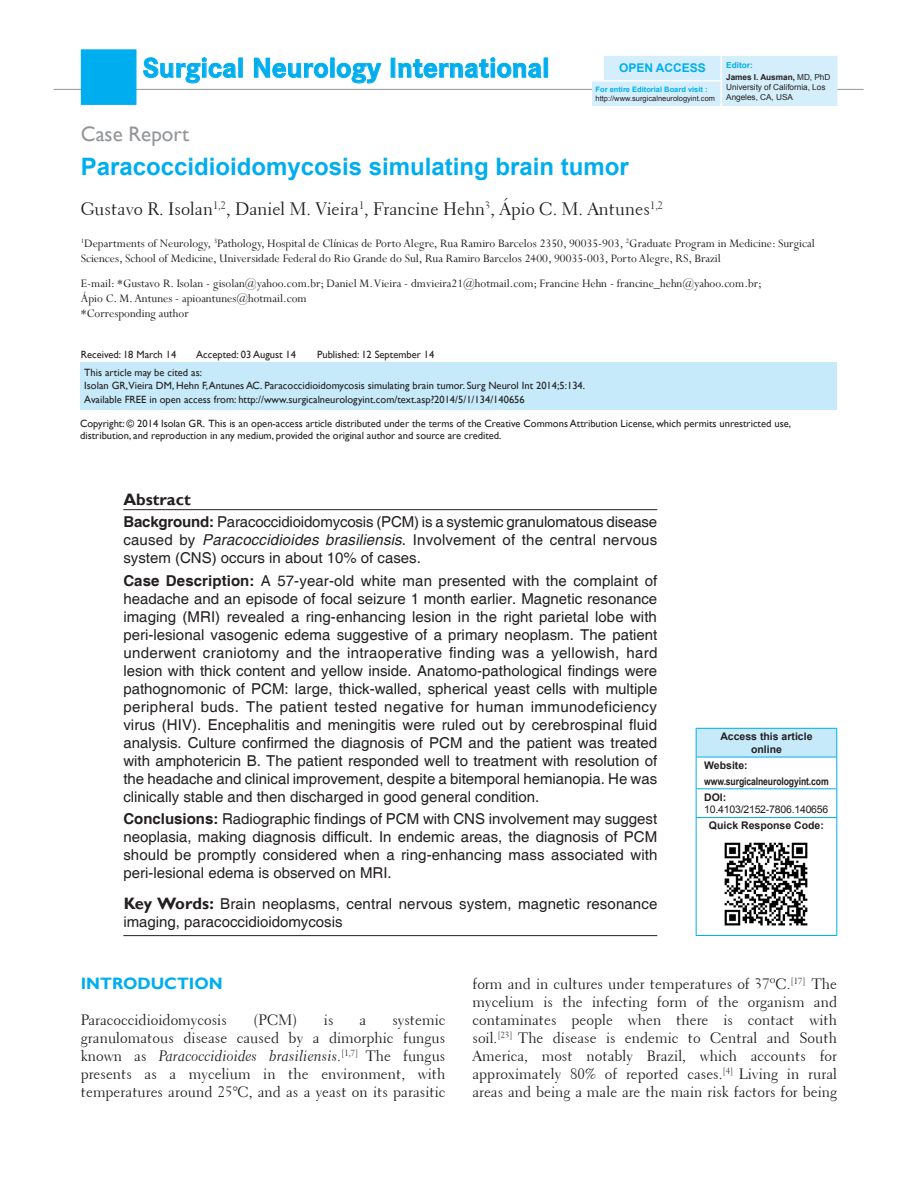
<style>
.page{position:relative;width:918px;height:1188px;background:#fff}
.page>*{position:absolute;margin:0;border:0;box-sizing:border-box;transform-origin:0 0}
.t1{font:700 27px "Corporate SBQ";color:#00aeef}
.AT{font:700 24px "Arial";color:#00aeef}
.AH{font:21px "Gill Sans";color:#939598}
.AU{font:18px "Transitional 521 BT Roman A";color:#231f20}
.t2{font:700 16.5px "Gill Sans";color:#00aeef}
.ABSH{font:700 16.5px "Gill Sans";color:#231f20}
.ABS{font:15px/18px "Helvetica";color:#231f20;text-align:justify}
.TX{font:15px/18px "Transitional 521 BT Roman A";color:#231f20;text-align:justify}
.KWD{font:15px/18px "Helvetica";letter-spacing:.01em;color:#231f20}
.AFF{font:12.75px/15px "Perpetua";color:#231f20}
.ADD{font:12.75px/15px "Perpetua";color:#231f20}
.t3{font:700 12px "Arial";color:#00aeef}
.Published{font:10.5px/12.6px "Gill Sans";color:#231f20}
.ADD-2{font:10.5px "Gill Sans";color:#231f20}
.AAO{font:700 10.5px/12.6px "Arial";color:#231f20;text-align:center}
.WEB{font:700 10.5px "Arial Narrow";letter-spacing:-.01em;color:#231f20}
.WEB-2{font:10.5px/12.6px "Arial";letter-spacing:-.02em;color:#231f20}
.WEB-3{font:700 10.5px "Arial";color:#231f20}
.t4{font:8.25px/9.9px "Arial";letter-spacing:-.005em;color:#231f20}
.t5{font:700 8.25px/12px "Arial";letter-spacing:-.005em;color:#231f20}
.t6{font:7.5px "Arial";color:#231f20}
.t7{font:700 7.5px "Arial";color:#00aeef}
.s1{color:#00aeef}
.s2{font-weight:400}
.s3{font-weight:700}
.s4{font-style:italic}
.s5{font-family:"Gill Sans";font-weight:700;font-size:16.5px}
.s6{font-family:"Transitional 521 BT Cursive A"}
</style>
<div class="page">
<hr style="left:54px;top:89px;width:810px;height:1px;background:#939598">
<svg style="left:143px;top:57px;width:93px;height:27px"></svg>
<div style="left:239px;top:58px;width:4px;height:20px;border:1px solid #00aeef"></div>
<svg style="left:254px;top:58px;width:74px;height:20px"></svg>
<div style="left:330px;top:58px;width:5px;height:20px;border:1px solid #00aeef"></div>
<svg style="left:337px;top:63px;width:45px;height:21px"></svg>
<svg style="left:398px;top:57px;width:144px;height:33px"></svg>
<div style="left:544px;top:58px;width:4px;height:20px;border:1px solid #00aeef"></div>
<div style="left:81px;top:49px;width:56px;height:56px;background:#00aeef;border:1px solid #00aeef"></div>
<div style="left:723px;top:56px;width:114px;height:50px;background:#d4effb"></div>
<div style="left:605px;top:56px;width:115px;height:24px;background:#d4effb"></div>
<div style="left:593px;top:82px;width:127px;height:24px;background:#d4effb"></div>
<div style="left:696px;top:728px;width:141px;height:29px;background:#c6eafa"></div>
<svg style="left:696px;top:729px;width:1px;height:28px"></svg>
<svg style="left:836px;top:729px;width:1px;height:28px"></svg>
<hr style="left:696px;top:728px;width:141px;height:1px;background:#00aeef">
<hr style="left:696px;top:757px;width:1px;height:31px;background:#00aeef">
<hr style="left:836px;top:757px;width:1px;height:31px;background:#00aeef">
<hr style="left:696px;top:757px;width:141px;height:1px;background:#00aeef">
<svg style="left:696px;top:789px;width:1px;height:28px"></svg>
<svg style="left:836px;top:789px;width:1px;height:28px"></svg>
<hr style="left:696px;top:788px;width:141px;height:1px;background:#00aeef">
<hr style="left:696px;top:818px;width:1px;height:117px;background:#00aeef">
<hr style="left:836px;top:818px;width:1px;height:117px;background:#00aeef">
<hr style="left:696px;top:817px;width:141px;height:1px;background:#00aeef">
<hr style="left:696px;top:935px;width:141px;height:1px;background:#00aeef">
<img style="left:724px;top:842px;width:84px;height:84px">
<hr style="left:123px;top:509px;width:534px;height:1px;background:#231f20">
<hr style="left:123px;top:935px;width:534px;height:1px;background:#231f20">
<div style="left:80px;top:362px;width:757px;height:48px;background:#c6eafa"></div>
<h1 class="t1" style="left:143px;top:51px;width:408px">Surgical Neurology International</h1>
<p class="t5" style="left:726px;top:60px;width:106px"><span class="s1">Editor:<br></span>James I. Ausman, <span class="s2">MD, PhD</span></p>
<p class="t4" style="left:726px;top:82px;width:101px">University of California, Los<br>Angeles, CA, USA</p>
<p class="t3" style="left:619px;top:60px;width:88px">OPEN ACCESS</p>
<p class="t7" style="left:596px;top:84px;width:114px">For entire Editorial Board visit :</p>
<p class="t6" style="left:596px;top:93px;width:121px">http://www.surgicalneurologyint.com</p>
<p class="AH" style="left:81px;top:122px;width:110px">Case Report</p>
<p class="AT" style="left:81px;top:151px;width:550px">Paracoccidioidomycosis simulating brain tumor</p>
<p class="AU" style="left:81px;top:198px;width:584px">Gustavo R. Isolan<sup>1,2</sup>, Daniel M. Vieira<sup>1</sup>, Francine Hehn<sup>3</sup>, Ápio C. M. Antunes<sup>1,2</sup></p>
<p class="AFF" style="left:81px;top:235px;width:735px"><sup>1</sup>Departments of Neurology, <sup>3</sup>Pathology, Hospital de Clínicas de Porto Alegre, Rua Ramiro Barcelos 2350, 90035‑903, <sup>2</sup>Graduate Program in Medicine: Surgical<br>Sciences, School of Medicine, Universidade Federal do Rio Grande do Sul, Rua Ramiro Barcelos 2400, 90035‑003, Porto Alegre, RS, Brazil</p>
<p class="ADD" style="left:81px;top:276px;width:682px">E‑mail: *Gustavo R. Isolan ‑ gisolan@yahoo.com.br; Daniel M. Vieira ‑ dmvieira21@hotmail.com; Francine Hehn ‑ francine_hehn@yahoo.com.br;<br>Ápio C. M. Antunes ‑ apioantunes@hotmail.com<br>*Corresponding author</p>
<p class="ADD-2" style="left:81px;top:348px;width:97px">Received: 18 March 14</p>
<p class="ADD-2" style="left:196px;top:348px;width:101px">Accepted: 03 August 14</p>
<p class="ADD-2" style="left:317px;top:348px;width:119px">Published: 12 September 14</p>
<p class="Published" style="left:84px;top:366px;width:502px">This article may be cited as:<br>Isolan GR,Vieira DM, Hehn F, Antunes AC. Paracoccidioidomycosis simulating brain tumor. Surg Neurol Int 2014;5:134.</p>
<p class="Published" style="left:84px;top:394px;width:442px">Available FREE in open access from: http://www.surgicalneurologyint.com/text.asp?2014/5/1/134/140656</p>
<p class="Published" style="left:80px;top:417px;width:713px">Copyright: © 2014 Isolan GR. This is an open‑access article distributed under the terms of the Creative Commons Attribution License, which permits unrestricted use, distribution, and reproduction in any medium, provided the original author and source are credited.</p>
<p class="ABSH" style="left:123px;top:490px;width:69px">Abstract</p>
<p class="ABS" style="left:123px;top:514px;width:536px"><span class="s3">Background:</span> Paracoccidioidomycosis (PCM) is a systemic granulomatous disease caused by <span class="s4">Paracoccidioides brasiliensis</span>. Involvement of the central nervous system (CNS) occurs in about 10% of cases.</p>
<p class="ABS" style="left:123px;top:572px;width:536px"><span class="s3">Case Description:</span> A 57‑year‑old white man presented with the complaint of headache and an episode of focal seizure 1 month earlier. Magnetic resonance imaging (MRI) revealed a ring‑enhancing lesion in the right parietal lobe with peri‑lesional vasogenic edema suggestive of a primary neoplasm. The patient underwent craniotomy and the intraoperative finding was a yellowish, hard lesion with thick content and yellow inside. Anatomo‑pathological findings were pathognomonic of PCM: large, thick‑walled, spherical yeast cells with multiple peripheral buds. The patient tested negative for human immunodeficiency virus (HIV). Encephalitis and meningitis were ruled out by cerebrospinal fluid analysis. Culture confirmed the diagnosis of PCM and the patient was treated with amphotericin B. The patient responded well to treatment with resolution of the headache and clinical improvement, despite a bitemporal hemianopia. He was clinically stable and then discharged in good general condition.</p>
<p class="ABS" style="left:123px;top:810px;width:536px"><span class="s3">Conclusions:</span> Radiographic findings of PCM with CNS involvement may suggest neoplasia, making diagnosis difficult. In endemic areas, the diagnosis of PCM should be promptly considered when a ring‑enhancing mass associated with peri‑lesional edema is observed on MRI.</p>
<p class="KWD" style="left:123px;top:895px;width:536px"><span class="s5">Key Words:</span> Brain neoplasms, central nervous system, magnetic resonance imaging, paracoccidioidomycosis</p>
<p class="AAO" style="left:720px;top:731px;width:94px">Access this article online</p>
<p class="WEB-3" style="left:704px;top:758px;width:45px">Website:</p>
<p class="WEB" style="left:704px;top:773px;width:126px">www.surgicalneurologyint.com</p>
<p class="WEB-2" style="left:704px;top:791px;width:126px"><span class="s3">DOI:<br></span>10.4103/2152-7806.140656</p>
<p class="AAO" style="left:709px;top:820px;width:116px">Quick Response Code:</p>
<h1 class="t2" style="left:81px;top:974px;width:143px">INTRODUCTION</h1>
<p class="TX" style="left:81px;top:1011px;width:148px">Paracoccidioidomycosis</p>
<p class="TX" style="left:253px;top:1011px;width:47px">(PCM)</p>
<p class="TX" style="left:324px;top:1011px;width:11px">is</p>
<p class="TX" style="left:360px;top:1011px;width:8px">a</p>
<p class="TX" style="left:81px;top:1011px;width:366px;text-indent:312px">systemic granulomatous disease caused by a dimorphic fungus known as <span class="s6">Paracoccidioides brasiliensis</span>.<sup>[1,7]</sup> The fungus presents as a mycelium in the environment, with temperatures around 25°C, and as a yeast on its parasitic</p>
<p class="TX" style="left:472px;top:975px;width:366px">form and in cultures under temperatures of 37ºC.<sup>[17]</sup> The mycelium is the infecting form of the organism and contaminates people when there is contact with soil.<sup>[23]</sup> The disease is endemic to Central and South America, most notably Brazil, which accounts for approximately 80% of reported cases.<sup>[4]</sup> Living in rural areas and being a male are the main risk factors for being</p>
</div>
